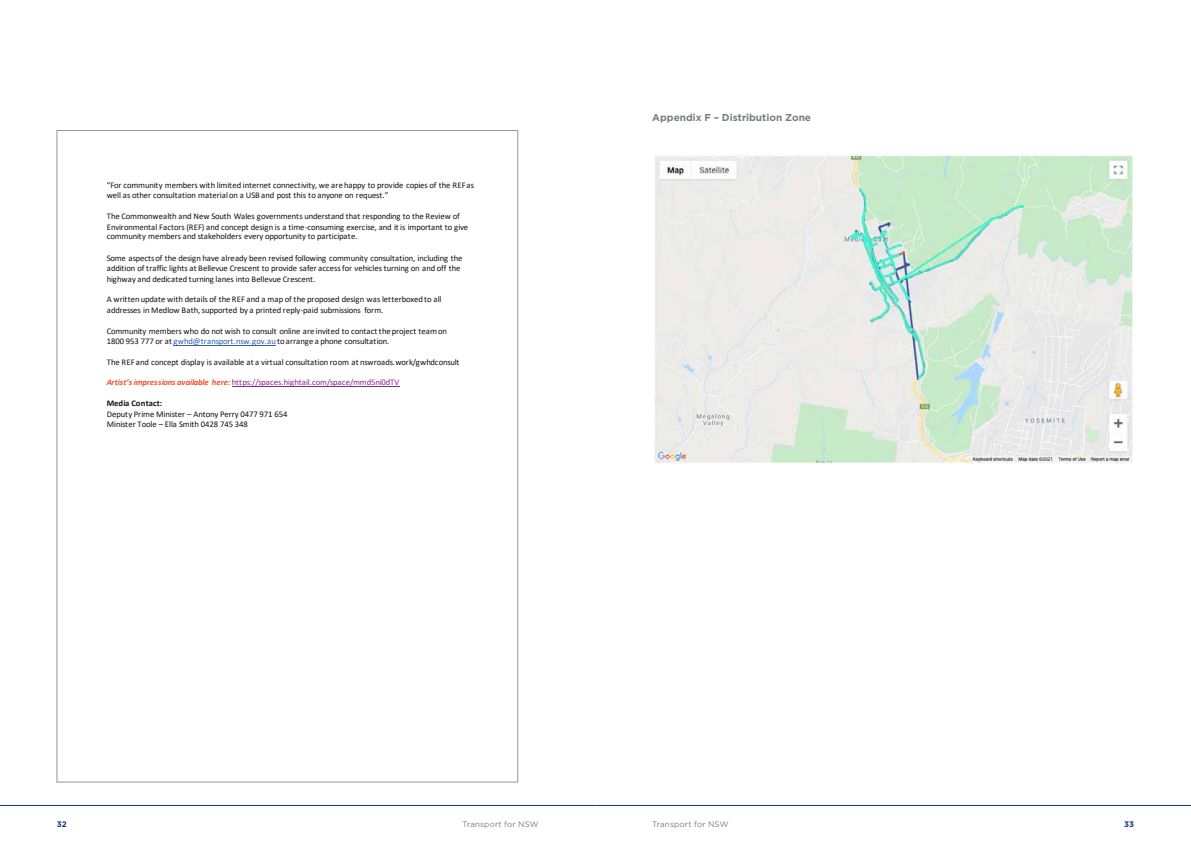
<style>
.page{position:relative;width:1191px;height:842px;background:#fff}
.page>*{position:absolute;margin:0;border:0;box-sizing:border-box;transform-origin:0 0}
.t1{font:700 10px "Gotham";letter-spacing:.005em;color:#797d82}
.t2{font:8.7px/10.5px "Calibri";letter-spacing:-.015em;color:#131215}
.t3{font:8.7px "Calibri";letter-spacing:-.01em;color:#842b8a}
.t4{font:700 8.7px "Calibri";letter-spacing:.005em;color:#131215}
.t5{font:8px "Gotham";letter-spacing:.015em;color:#797d82}
.t6{font:700 8px "Gotham";color:#15397f}
.s1{color:#2f60ad}
.s2{font-weight:700;font-style:italic;color:#ed502c}
</style>
<div class="page">
<hr style="left:174px;top:345px;width:102px;height:1px;background:#2f60ad">
<hr style="left:232px;top:386px;width:168px;height:1px;background:#842b8a">
<img style="left:654px;top:154px;width:478px;height:310px">
<hr style="left:595px;top:805px;width:596px;height:1px;background:#15397f">
<hr style="left:0;top:805px;width:595px;height:1px;background:#15397f">
<p class="t2" style="left:107px;top:180px;width:369px;line-height:9.9px">“For community members with limited internet connectivity, we are happy to provide copies of the REF as well as other consultation material on a USB and post this to anyone on request.”</p>
<p class="t2" style="left:107px;top:211px;width:363px;line-height:10.2px">The Commonwealth and New South Wales governments understand that responding to the Review of<br>Environmental Factors (REF) and concept design is a time-consuming exercise, and it is important to give community members and stakeholders every opportunity to participate.</p>
<p class="t2" style="left:107px;top:252px;width:357px">Some aspects of the design have already been revised following community consultation, including the addition of traffic lights at Bellevue Crescent to provide safer access for vehicles turning on and off the highway and dedicated turning lanes into Bellevue Crescent.</p>
<p class="t2" style="left:107px;top:294px;width:336px">A written update with details of the REF and a map of the proposed design was letterboxed to all addresses in Medlow Bath, supported by a printed reply-paid submissions form.</p>
<p class="t2" style="left:107px;top:326px;width:342px;line-height:9.9px">Community members who do not wish to consult online are invited to contact the project team on<br>1800 953 777 or at <span class="s1">gwhd@transport.nsw.gov.au</span> to arrange a phone consultation.</p>
<p class="t2" style="left:107px;top:356px;width:354px">The REF and concept display is available at a virtual consultation room at nswroads.work/gwhdconsult</p>
<p class="t3" style="left:107px;top:376px;width:294px"><span class="s2">Artist’s impressions available here:</span> https://spaces.hightail.com/space/mmd5ni0dTV</p>
<p class="t4" style="left:107px;top:397px;width:57px">Media Contact:</p>
<p class="t2" style="left:107px;top:408px;width:182px">Deputy Prime Minister – Antony Perry 0477 971 654<br>Minister Toole – Ella Smith 0428 745 348</p>
<p class="t1" style="left:652px;top:111px;width:160px">Appendix F – Distribution Zone</p>
<p class="t6" style="left:57px;top:819px;width:12px">32</p>
<p class="t5" style="left:462px;top:819px;width:78px">Transport for NSW</p>
<p class="t5" style="left:652px;top:819px;width:78px">Transport for NSW</p>
<p class="t6" style="left:1124px;top:819px;width:12px">33</p>
</div>
